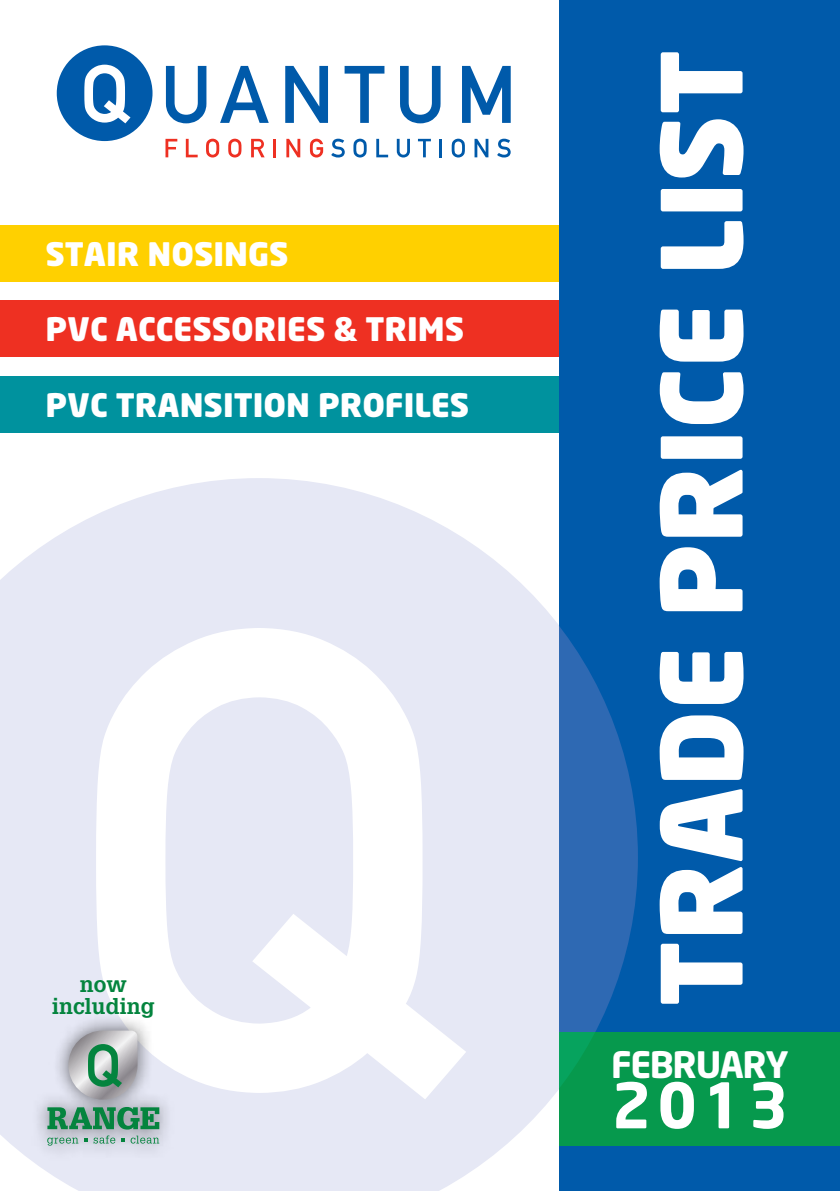
<style>
.page{position:relative;width:840px;height:1191px;background:#fff}
.page>*{position:absolute;margin:0;border:0;box-sizing:border-box;transform-origin:0 0}
.t1{font:900 110px "Neo Sans";color:#fff}
.t2{font:700 62px "Neo Sans";color:#fff}
.t3{font:700 36px "Neo Sans";letter-spacing:-.04em;color:#fff}
.t4{font:900 32px "Neo Sans";color:#fff}
.t5{font:700 22px/22px "Glypha";color:#04843e;text-align:center}
</style>
<div class="page">
<svg style="left:0;top:478px;width:559px;height:713px;fill:#e6e8f5"></svg>
<div style="left:0;top:225px;width:578px;height:57px;background:#ffd000"></div>
<div style="left:0;top:300px;width:578px;height:57px;background:#ee3022"></div>
<div style="left:0;top:376px;width:578px;height:57px;background:#00929e"></div>
<div style="left:559px;top:0;width:280px;height:1191px;background:#005aaa"></div>
<svg style="left:165px;top:139px;width:12px;height:18px"></svg>
<svg style="left:186px;top:139px;width:11px;height:18px"></svg>
<svg style="left:206px;top:139px;width:13px;height:18px"></svg>
<svg style="left:228px;top:139px;width:13px;height:18px"></svg>
<svg style="left:251px;top:139px;width:13px;height:18px"></svg>
<hr style="left:273px;top:139px;width:3px;height:18px;background:#ee3022">
<svg style="left:286px;top:139px;width:14px;height:18px"></svg>
<svg style="left:310px;top:139px;width:13px;height:18px"></svg>
<svg style="left:331px;top:139px;width:13px;height:18px"></svg>
<svg style="left:353px;top:139px;width:13px;height:18px"></svg>
<svg style="left:376px;top:139px;width:12px;height:18px"></svg>
<svg style="left:396px;top:139px;width:14px;height:18px"></svg>
<svg style="left:417px;top:139px;width:13px;height:18px"></svg>
<hr style="left:439px;top:139px;width:3px;height:18px;background:#005aaa">
<svg style="left:451px;top:139px;width:13px;height:18px"></svg>
<svg style="left:474px;top:139px;width:14px;height:18px"></svg>
<svg style="left:497px;top:139px;width:13px;height:18px"></svg>
<div style="left:57px;top:45px;width:95px;height:96px;background:#005aaa;border:2px solid #005aaa;border-radius:50%"></div>
<svg style="left:84px;top:65px;width:46px;height:58px"></svg>
<svg style="left:166px;top:66px;width:40px;height:57px"></svg>
<svg style="left:220px;top:66px;width:48px;height:57px"></svg>
<svg style="left:285px;top:66px;width:43px;height:57px"></svg>
<svg style="left:344px;top:66px;width:40px;height:57px"></svg>
<svg style="left:400px;top:66px;width:40px;height:57px"></svg>
<svg style="left:462px;top:66px;width:48px;height:57px"></svg>
<svg style="left:559px;top:626px;width:78px;height:520px;fill:#2e69b3"></svg>
<div style="left:559px;top:1032px;width:280px;height:113px;background:#06994d"></div>
<div style="left:31px;top:1014px;width:144px;height:146px;background:#000;opacity:.55"></div>
<svg style="left:68px;top:1030px;width:69px;height:69px;background:#a1b3ad"></svg>
<svg style="left:47px;top:1107px;width:112px;height:22px;background:#499670"></svg>
<svg style="left:47px;top:1137px;width:31px;height:8px"></svg>
<svg style="left:84px;top:1137px;width:3px;height:4px"></svg>
<svg style="left:93px;top:1135px;width:22px;height:8px"></svg>
<svg style="left:121px;top:1135px;width:38px;height:8px"></svg>
<svg style="left:559px;top:1032px;width:36px;height:56px"></svg>
<p class="t4" style="left:45px;top:240px;width:244px">STAIR NOSINGS</p>
<p class="t4" style="left:45px;top:316px;width:420px">PVC ACCESSORIES &amp; TRIMS</p>
<p class="t4" style="left:45px;top:391px;width:425px">PVC TRANSITION PROFILES</p>
<p class="t5" style="left:52px;top:973px;width:104px">now including</p>
<h1 class="t1" style="left:654px;top:1006px;width:958px;rotate:-90deg">TRADE PRICE LIST</h1>
<p class="t3" style="left:610px;top:1049px;width:179px">FEBRUARY</p>
<h2 class="t2" style="left:611px;top:1079px;width:178px">2013</h2>
</div>
